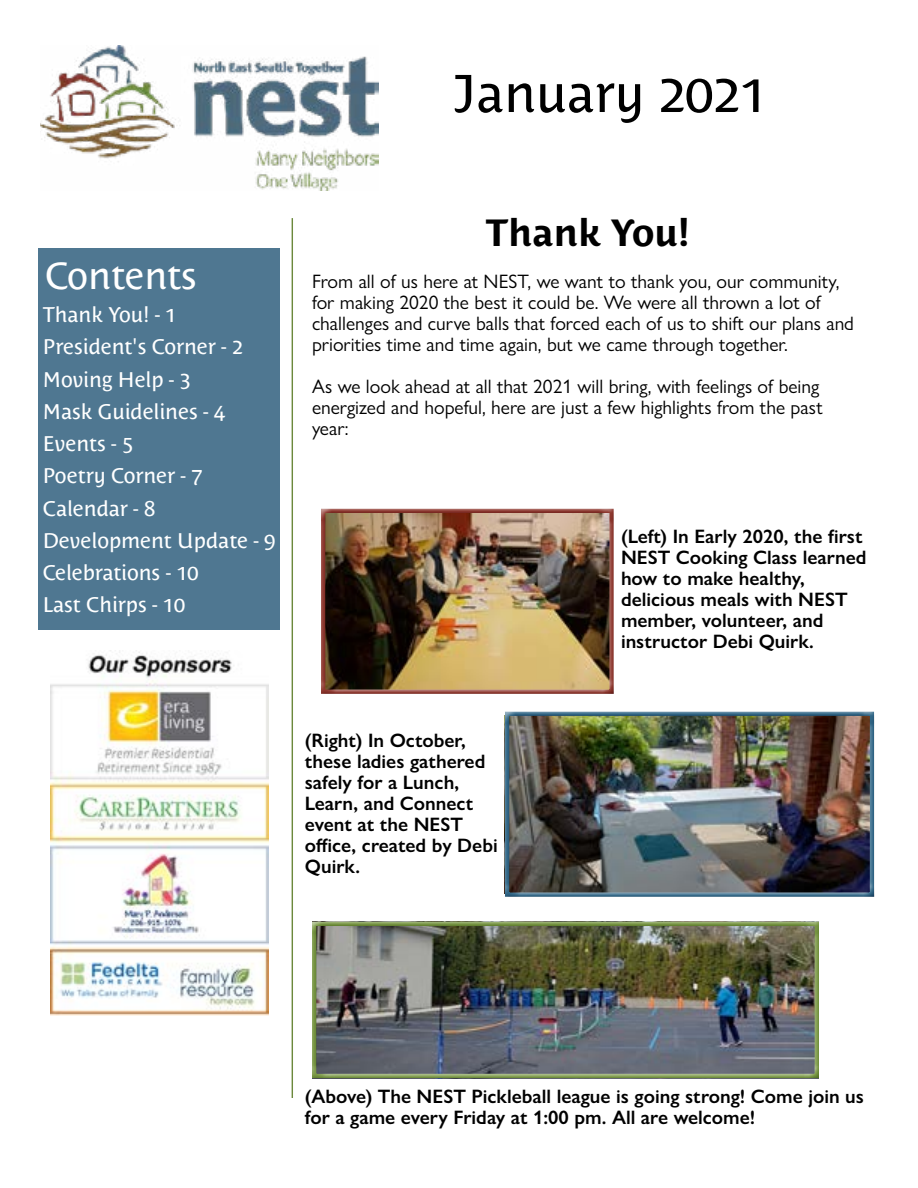
<style>
.page{position:relative;width:918px;height:1188px;background:#fff}
.page>*{position:absolute;margin:0;border:0;box-sizing:border-box;transform-origin:0 0}
.t1{font:52.5px "Costa Std";color:#000}
.t2{font:700 37.5px "Costa Std";color:#000}
.t3{font:37.5px "Costa Std";color:#fff}
.t4{font:21px/32.2px "Costa Std";color:#fff}
.t5{font:600 19.5px/21px "Gill Sans Nova";color:#000}
.t6{font:19.5px/21px "Gill Sans Nova";color:#000}
</style>
<div class="page">
<div style="left:38px;top:248px;width:242px;height:382px;background:#4f7791"></div>
<hr style="left:292px;top:218px;width:1px;height:880px;background:#6c893d">
<img style="left:40px;top:45px;width:339px;height:145px">
<img style="left:50px;top:651px;width:219px;height:364px">
<div style="left:315px;top:501px;width:310px;height:193px;background:#000;opacity:.75"></div>
<div style="left:499px;top:704px;width:386px;height:193px;background:#000;opacity:.75"></div>
<div style="left:306px;top:914px;width:524px;height:165px;background:#000;opacity:.75"></div>
<h1 class="t1" style="left:453px;top:64px;width:316px">January 2021</h1>
<h2 class="t3" style="left:45px;top:254px;width:153px">Contents</h2>
<p class="t4" style="left:43px;top:299px;width:234px">Thank You! - 1<br>President's Corner - 2<br>Moving Help - 3<br>Mask Guidelines - 4<br>Events - 5<br>Poetry Corner - 7<br>Calendar - 8<br>Development Update - 9<br>Celebrations - 10<br>Last Chirps - 10</p>
<h2 class="t2" style="left:486px;top:211px;width:206px">Thank You!</h2>
<p class="t6" style="left:312px;top:270px;width:544px">From all of us here at NEST, we want to thank you, our community, for making 2020 the best it could be. We were all thrown a lot of challenges and curve balls that forced each of us to shift our plans and priorities time and time again, but we came through together.</p>
<p class="t6" style="left:312px;top:375px;width:512px">As we look ahead at all that 2021 will bring, with feelings of being energized and hopeful, here are just a few highlights from the past year:</p>
<p class="t5" style="left:621px;top:526px;width:247px">(Left) In Early 2020, the first<br>NEST Cooking Class learned how to make healthy, delicious meals with NEST member, volunteer, and instructor Debi Quirk.</p>
<p class="t5" style="left:305px;top:730px;width:194px">(Right) In October, these ladies gathered safely for a Lunch,<br>Learn, and Connect event at the NEST office, created by Debi<br>Quirk.</p>
<p class="t5" style="left:305px;top:1086px;width:561px">(Above) The NEST Pickleball league is going strong! Come join us for a game every Friday at 1:00 pm. All are welcome!</p>
</div>
